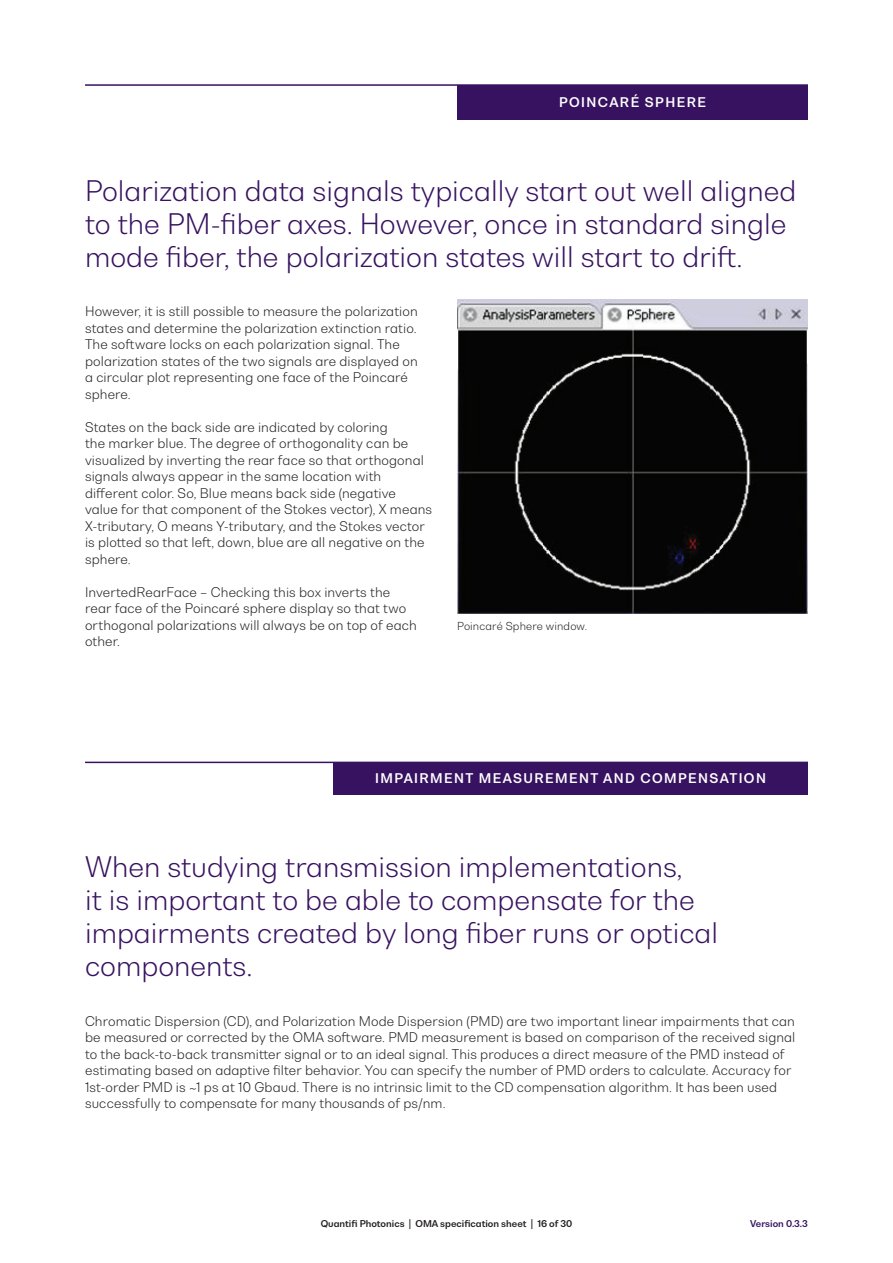
<style>
.page{position:relative;width:893px;height:1263px;background:#fff}
.page>*{position:absolute;margin:0;border:0;box-sizing:border-box;transform-origin:0 0}
.t1{font:300 27px/33px "Bw Nista Geometric";color:#371260}
.t2{font:300 12.75px/16.5px "Bw Nista Geometric";letter-spacing:.01em;color:#231f20}
.t3{font:700 12.75px "Bw Nista Geometric";letter-spacing:.11em;color:#fff}
.t4{font:300 10.5px "Bw Nista Geometric";letter-spacing:.015em;color:#231f20}
.t5{font:700 9px "Bw Nista Geometric";color:#231f20}
.t6{font:700 9px "Bw Nista Geometric";color:#371260}
</style>
<div class="page">
<hr style="left:85px;top:84px;width:723px;height:2px;background:#371260">
<hr style="left:85px;top:762px;width:723px;height:1px;background:#371260">
<div style="left:457px;top:85px;width:351px;height:34px;background:#371260"></div>
<div style="left:333px;top:762px;width:475px;height:33px;background:#371260"></div>
<img style="left:457px;top:300px;width:351px;height:313px">
<p class="t3" style="left:559px;top:93px;width:148px">POINCARÉ SPHERE</p>
<h1 class="t1" style="left:85px;top:173px;width:713px">Polarization data signals typically start out well aligned to the PM-fiber axes. However, once in standard single mode fiber, the polarization states will start to drift.</h1>
<p class="t2" style="left:85px;top:303px;width:334px">However, it is still possible to measure the polarization states and determine the polarization extinction ratio.<br>The software locks on each polarization signal. The polarization states of the two signals are displayed on a circular plot representing one face of the Poincaré sphere.</p>
<p class="t2" style="left:85px;top:418px;width:348px">States on the back side are indicated by coloring<br>the marker blue. The degree of orthogonality can be visualized by inverting the rear face so that orthogonal signals always appear in the same location with different color. So, Blue means back side (negative value for that component of the Stokes vector), X means X-tributary, O means Y-tributary, and the Stokes vector is plotted so that left, down, blue are all negative on the sphere.</p>
<p class="t2" style="left:85px;top:583px;width:333px">InvertedRearFace – Checking this box inverts the rear face of the Poincaré sphere display so that two orthogonal polarizations will always be on top of each other.</p>
<p class="t4" style="left:457px;top:619px;width:132px">Poincaré Sphere window.</p>
<p class="t3" style="left:375px;top:770px;width:392px">IMPAIRMENT MEASUREMENT AND COMPENSATION</p>
<h1 class="t1" style="left:85px;top:850px;width:635px">When studying transmission implementations,<br>it is important to be able to compensate for the impairments created by long fiber runs or optical components.</h1>
<p class="t2" style="left:85px;top:1012px;width:712px">Chromatic Dispersion (CD), and Polarization Mode Dispersion (PMD) are two important linear impairments that can be measured or corrected by the OMA software. PMD measurement is based on comparison of the received signal to the back-to-back transmitter signal or to an ideal signal. This produces a direct measure of the PMD instead of estimating based on adaptive filter behavior. You can specify the number of PMD orders to calculate. Accuracy for 1st-order PMD is ~1 ps at 10 Gbaud. There is no intrinsic limit to the CD compensation algorithm. It has been used successfully to compensate for many thousands of ps/nm.</p>
<p class="t5" style="left:321px;top:1218px;width:253px">Quantifi Photonics | OMA specification sheet | 16 of 30</p>
<p class="t6" style="left:750px;top:1218px;width:59px">Version 0.3.3</p>
</div>
